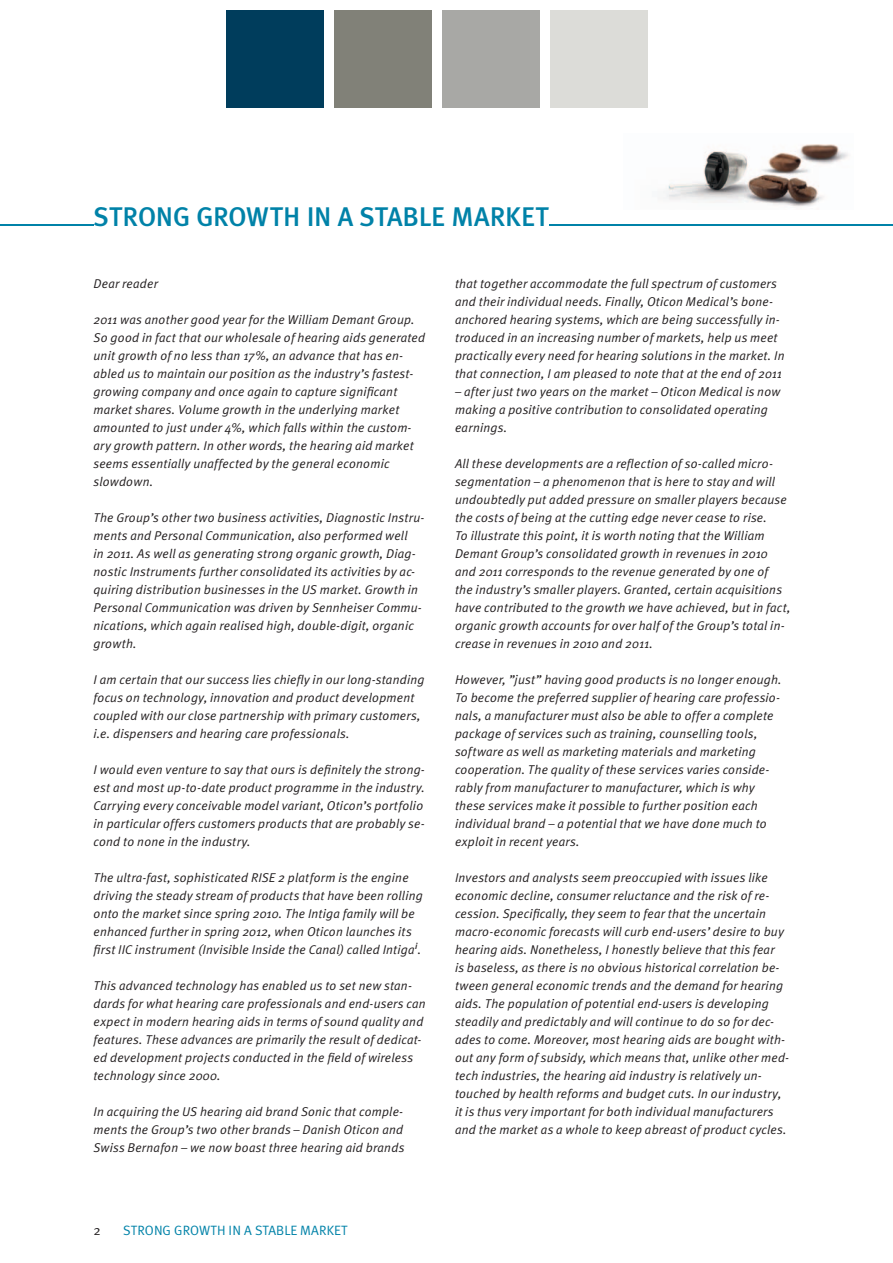
<style>
.page{position:relative;width:893px;height:1263px;background:#fff}
.page>*{position:absolute;margin:0;border:0;box-sizing:border-box;transform-origin:0 0}
.t1{font:500 27px "Meta Plus";letter-spacing:-.005em;color:#0082a8}
.t2{font:13.5px "Meta Plus Normal";color:#0082a8}
.t3{font:13.5px "Meta Plus Normal";color:#231f20}
.t4{font:italic 12.75px/18px "Meta Plus Normal";letter-spacing:.015em;color:#231f20}
</style>
<div class="page">
<hr style="left:0;top:225px;width:94px;height:1px;background:#0082a8">
<hr style="left:549px;top:225px;width:344px;height:1px;background:#0082a8">
<img style="left:663px;top:144px;width:186px;height:63px">
<div style="left:442px;top:10px;width:98px;height:98px;background:#a8a8a5"></div>
<div style="left:550px;top:10px;width:98px;height:98px;background:#dcdcd8"></div>
<div style="left:226px;top:10px;width:98px;height:98px;background:#003d5c"></div>
<div style="left:334px;top:10px;width:98px;height:98px;background:#818178"></div>
<h1 class="t1" style="left:94px;top:201px;width:457px">STRONG GROWTH IN A STABLE MARKET</h1>
<p class="t4" style="left:94px;top:274px;width:66px">Dear reader</p>
<p class="t4" style="left:94px;top:310px;width:333px">2011 was another good year for the William Demant Group.<br>So good in fact that our wholesale of hearing aids generated unit growth of no less than 17%, an advance that has en&shy;abled us to maintain our position as the industry’s fastest&shy;growing company and once again to capture significant market shares. Volume growth in the underlying market amounted to just under 4%, which falls within the custom&shy;ary growth pattern. In other words, the hearing aid market seems essentially unaffected by the general economic slowdown.</p>
<p class="t4" style="left:94px;top:508px;width:332px">The Group’s other two business activities, Diagnostic Instru&shy;ments and Personal Communication, also performed well<br>in 2011. As well as generating strong organic growth, Diag&shy;nostic Instruments further consolidated its activities by ac&shy;quiring distribution businesses in the US market. Growth in Personal Communication was driven by Sennheiser Commu&shy;nications, which again realised high, double-digit, organic growth.</p>
<p class="t4" style="left:94px;top:670px;width:332px">I am certain that our success lies chiefly in our long-standing focus on technology, innovation and product development coupled with our close partnership with primary customers, i.e. dispensers and hearing care professionals.</p>
<p class="t4" style="left:94px;top:761px;width:333px;text-align:justify">I would even venture to say that ours is definitely the strong&shy;est and most up-to-date product programme in the industry.<br>Carrying every conceivable model variant, Oticon’s portfolio in particular offers customers products that are probably se&shy;cond to none in the industry.</p>
<p class="t4" style="left:94px;top:869px;width:331px">The ultra-fast, sophisticated RISE 2 platform is the engine driving the steady stream of products that have been rolling onto the market since spring 2010. The Intiga family will be enhanced further in spring 2012, when Oticon launches its first IIC instrument (Invisible Inside the Canal) called Intiga<sup>i</sup>.</p>
<p class="t4" style="left:94px;top:976px;width:334px">This advanced technology has enabled us to set new stan&shy;dards for what hearing care professionals and end-users can expect in modern hearing aids in terms of sound quality and features. These advances are primarily the result of dedicat&shy;ed development projects conducted in the field of wireless technology since 2000.</p>
<p class="t4" style="left:94px;top:1102px;width:312px;text-align:justify">In acquiring the US hearing aid brand Sonic that comple&shy;ments the Group’s two other brands – Danish Oticon and Swiss Bernafon – we now boast three hearing aid brands</p>
<p class="t3" style="left:94px;top:1223px;width:9px">2</p>
<p class="t2" style="left:123px;top:1223px;width:226px">STRONG GROWTH IN A STABLE MARKET</p>
<p class="t4" style="left:455px;top:274px;width:331px">that together accommodate the full spectrum of customers and their individual needs. Finally, Oticon Medical’s bone&shy;anchored hearing systems, which are being successfully in&shy;troduced in an increasing number of markets, help us meet practically every need for hearing solutions in the market. In that connection, I am pleased to note that at the end of 2011</p>
<p class="t4" style="left:455px;top:382px;width:327px">– after just two years on the market – Oticon Medical is now making a positive contribution to consolidated operating earnings.</p>
<p class="t4" style="left:455px;top:454px;width:337px">All these developments are a reflection of so-called micro&shy;segmentation – a phenomenon that is here to stay and will undoubtedly put added pressure on smaller players because the costs of being at the cutting edge never cease to rise.<br>To illustrate this point, it is worth noting that the William Demant Group’s consolidated growth in revenues in 2010 and 2011 corresponds to the revenue generated by one of<br>the industry’s smaller players. Granted, certain acquisitions have contributed to the growth we have achieved, but in fact, organic growth accounts for over half of the Group’s total in&shy;crease in revenues in 2010 and 2011.</p>
<p class="t4" style="left:455px;top:670px;width:328px">However, ”just” having good products is no longer enough.<br>To become the preferred supplier of hearing care professio&shy;nals, a manufacturer must also be able to offer a complete package of services such as training, counselling tools, software as well as marketing materials and marketing cooperation. The quality of these services varies conside&shy;rably from manufacturer to manufacturer, which is why these services make it possible to further position each individual brand – a potential that we have done much to exploit in recent years.</p>
<p class="t4" style="left:455px;top:869px;width:336px">Investors and analysts seem preoccupied with issues like economic decline, consumer reluctance and the risk of re&shy;cession. Specifically, they seem to fear that the uncertain macro-economic forecasts will curb end-users’ desire to buy hearing aids. Nonetheless, I honestly believe that this fear<br>is baseless, as there is no obvious historical correlation be&shy;tween general economic trends and the demand for hearing aids. The population of potential end-users is developing steadily and predictably and will continue to do so for dec&shy;ades to come. Moreover, most hearing aids are bought with&shy;out any form of subsidy, which means that, unlike other med&shy;tech industries, the hearing aid industry is relatively un&shy;touched by health reforms and budget cuts. In our industry, it is thus very important for both individual manufacturers and the market as a whole to keep abreast of product cycles.</p>
</div>
